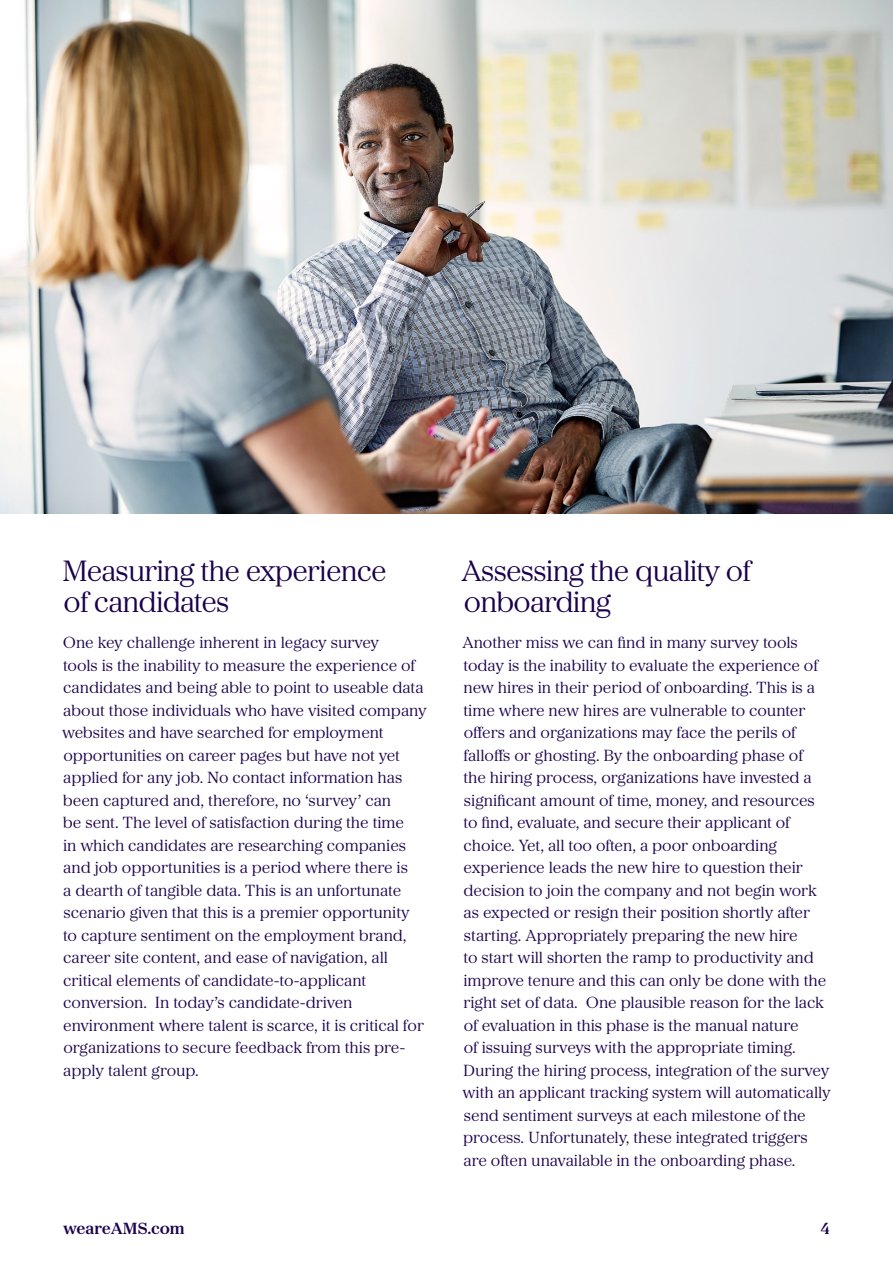
<style>
.page{position:relative;width:893px;height:1263px;background:#fff}
.page>*{position:absolute;margin:0;border:0;box-sizing:border-box;transform-origin:0 0}
.Sub_head_1{font:30px/31.5px "Italian Plate No 4 Expanded";letter-spacing:-.025em;color:#1b014b}
.Body{font:16.5px/22.5px "Italian Plate No 4 Expanded";color:#1b014b}
.t1{font:700 16.5px "Italian Plate No 4 Expanded";color:#1b014b}
</style>
<div class="page">
<img style="left:0;top:0;width:893px;height:513px">
<p class="Sub_head_1" style="left:62px;top:555px;width:326px">Measuring the experience of candidates</p>
<p class="Body" style="left:62px;top:631px;width:366px">One key challenge inherent in legacy survey<br>tools is the inability to measure the experience of candidates and being able to point to useable data about those individuals who have visited company websites and have searched for employment opportunities on career pages but have not yet applied for any job. No contact information has been captured and, therefore, no ‘survey’ can<br>be sent. The level of satisfaction during the time<br>in which candidates are researching companies and job opportunities is a period where there is<br>a dearth of tangible data. This is an unfortunate scenario given that this is a premier opportunity<br>to capture sentiment on the employment brand, career site content, and ease of navigation, all critical elements of candidate-to-applicant conversion. In today’s candidate-driven environment where talent is scarce, it is critical for organizations to secure feedback from this pre&shy;apply talent group.</p>
<p class="Sub_head_1" style="left:461px;top:555px;width:291px">Assessing the quality of onboarding</p>
<p class="Body" style="left:462px;top:631px;width:370px">Another miss we can find in many survey tools today is the inability to evaluate the experience of new hires in their period of onboarding. This is a time where new hires are vulnerable to counter offers and organizations may face the perils of falloffs or ghosting. By the onboarding phase of<br>the hiring process, organizations have invested a significant amount of time, money, and resources to find, evaluate, and secure their applicant of choice. Yet, all too often, a poor onboarding experience leads the new hire to question their decision to join the company and not begin work as expected or resign their position shortly after starting. Appropriately preparing the new hire<br>to start will shorten the ramp to productivity and improve tenure and this can only be done with the right set of data. One plausible reason for the lack of evaluation in this phase is the manual nature<br>of issuing surveys with the appropriate timing.<br>During the hiring process, integration of the survey with an applicant tracking system will automatically send sentiment surveys at each milestone of the process. Unfortunately, these integrated triggers are often unavailable in the onboarding phase.</p>
<p class="t1" style="left:63px;top:1218px;width:123px">weareAMS.com</p>
<p class="t1" style="left:820px;top:1218px;width:11px">4</p>
</div>
